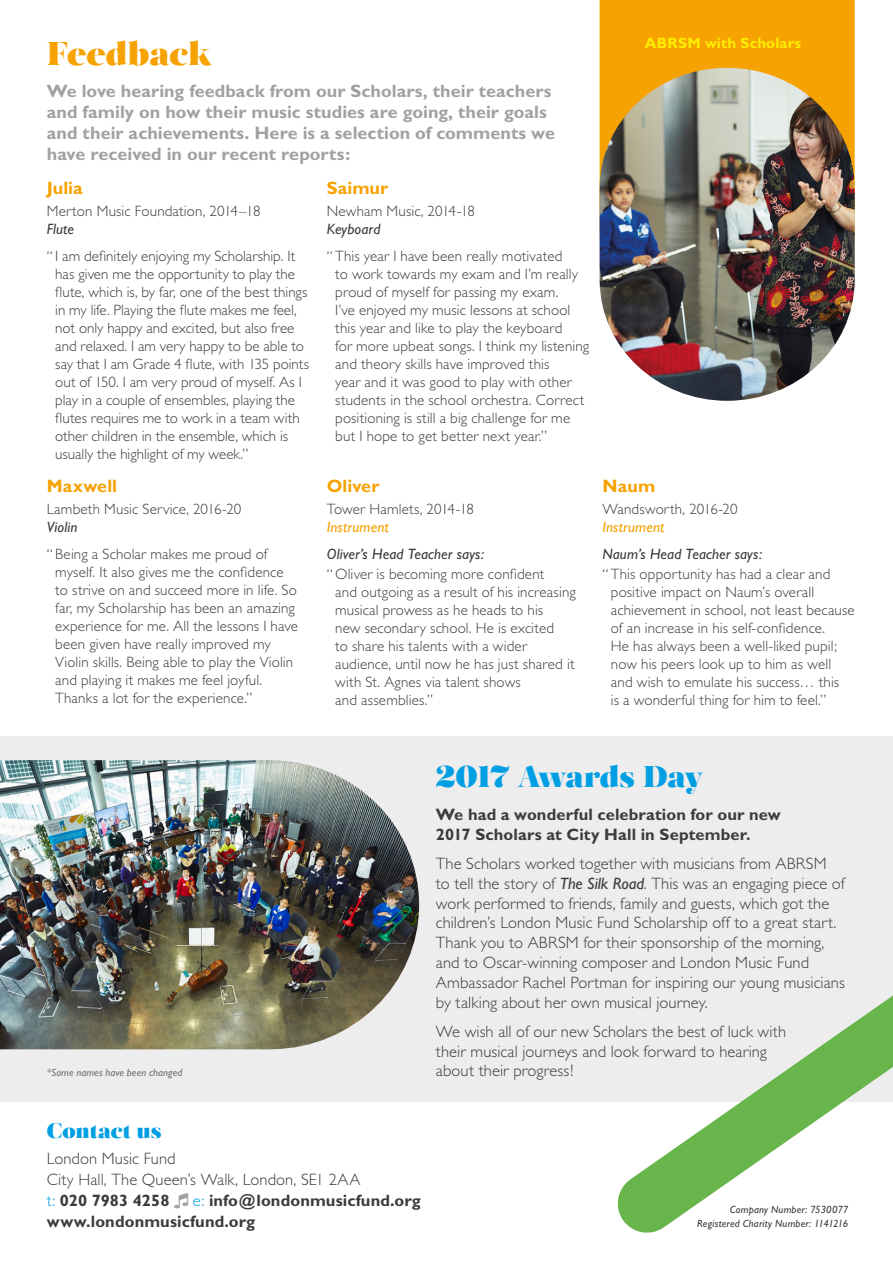
<style>
.page{position:relative;width:893px;height:1263px;background:#fff}
.page>*{position:absolute;margin:0;border:0;box-sizing:border-box;transform-origin:0 0}
.sub{font:33px "Salome";color:#f6a200}
.pull_out{font:30px "Salome";color:#009fe3}
.sub_sub{font:21px "Salome";color:#009fe3}
.pull_out-2{font:700 18px/21px "Gill Sans";color:#a2a1a1}
.case_study_name{font:700 18px "Gill Sans";letter-spacing:.005em;color:#f6a200}
.body{font:300 16.5px/20px "Gill Sans";letter-spacing:.005em;color:#3c3c3b}
.pull_out-3{font:700 16.5px/20px "Gill Sans";letter-spacing:.005em;color:#3c3c3b}
.body-2{font:700 16.5px/21px "Gill Sans";letter-spacing:.005em;color:#3c3c3b}
.body-3{font:300 15px/18px "Gill Sans";letter-spacing:.01em;color:#3c3c3b}
.body-4{font:italic 15px "Gill Sans";letter-spacing:.005em;color:#3c3c3b}
.case_study_name-2{font:700 15px "Gill Sans";letter-spacing:.015em;color:#ffed00}
.body-5{font:italic 10.5px/13.5px "Gill Sans";letter-spacing:.015em;color:#3c3c3b;text-align:right}
.body-6{font:italic 10.5px "Gill Sans";letter-spacing:.01em;color:#706f6f}
.s1{font-weight:400;font-style:italic}
.s2{font-weight:400;font-style:italic;color:#f6a200}
.s3{color:#009fe3}
.s4{font-weight:700}
.s5{font-weight:300;color:#009fe3}
</style>
<div class="page">
<div style="left:0;top:736px;width:893px;height:366px;background:#eeeded"></div>
<div style="left:600px;top:0;width:255px;height:68px;background:#f6a200"></div>
<img style="left:600px;top:68px;width:255px;height:333px">
<img style="left:0;top:760px;width:419px;height:289px">
<svg style="left:617px;top:995px;width:276px;height:238px"></svg>
<p class="sub" style="left:47px;top:32px;width:166px">Feedback</p>
<p class="pull_out-2" style="left:47px;top:81px;width:510px">We love hearing feedback from our Scholars, their teachers and family on how their music studies are going, their goals and their achievements. Here is a selection of comments we have received in our recent reports:</p>
<p class="case_study_name" style="left:47px;top:177px;width:38px">Julia</p>
<p class="body-3" style="left:47px;top:203px;width:215px">Merton Music Foundation, 2014–18<br><span class="s1">Flute</span></p>
<p class="body-3" style="left:55px;top:247px;width:255px;text-indent:-9px">“ I am definitely enjoying my Scholarship. It has given me the opportunity to play the flute, which is, by far, one of the best things in my life. Playing the flute makes me feel, not only happy and excited, but also free and relaxed. I am very happy to be able to say that I am Grade 4 flute, with 135 points out of 150. I am very proud of myself. As I play in a couple of ensembles, playing the flutes requires me to work in a team with other children in the ensemble, which is usually the highlight of my week.”</p>
<p class="case_study_name" style="left:47px;top:475px;width:72px">Maxwell</p>
<p class="body-3" style="left:47px;top:500px;width:196px">Lambeth Music Service, 2016-20<br><span class="s1">Violin</span></p>
<p class="body-3" style="left:55px;top:545px;width:244px;text-indent:-9px">“ Being a Scholar makes me proud of myself. It also gives me the confidence to strive on and succeed more in life. So far, my Scholarship has been an amazing experience for me. All the lessons I have been given have really improved my Violin skills. Being able to play the Violin and playing it makes me feel joyful.<br>Thanks a lot for the experience.”</p>
<p class="case_study_name" style="left:327px;top:177px;width:63px">Saimur</p>
<p class="body-3" style="left:327px;top:203px;width:150px">Newham Music, 2014-18<br><span class="s1">Keyboard</span></p>
<p class="body-3" style="left:335px;top:247px;width:256px;text-indent:-9px">“ This year I have been really motivated<br>to work towards my exam and I’m really proud of myself for passing my exam.<br>I’ve enjoyed my music lessons at school this year and like to play the keyboard<br>for more upbeat songs. I think my listening and theory skills have improved this<br>year and it was good to play with other students in the school orchestra. Correct positioning is still a big challenge for me but I hope to get better next year.”</p>
<p class="case_study_name" style="left:327px;top:475px;width:54px">Oliver</p>
<p class="body-3" style="left:327px;top:500px;width:149px">Tower Hamlets, 2014-18<br><span class="s2">Instrument</span></p>
<p class="body-4" style="left:327px;top:545px;width:159px">Oliver’s Head Teacher says:</p>
<p class="body-3" style="left:335px;top:565px;width:242px;text-indent:-9px">“ Oliver is becoming more confident<br>and outgoing as a result of his increasing musical prowess as he heads to his<br>new secondary school. He is excited<br>to share his talents with a wider audience, until now he has just shared it with St. Agnes via talent shows<br>and assemblies.”</p>
<p class="case_study_name-2" style="left:645px;top:34px;width:158px">ABRSM with Scholars</p>
<p class="case_study_name" style="left:602px;top:475px;width:54px">Naum</p>
<p class="body-3" style="left:602px;top:500px;width:137px">Wandsworth, 2016-20<br><span class="s2">Instrument</span></p>
<p class="body-4" style="left:602px;top:545px;width:161px">Naum’s Head Teacher says:</p>
<p class="body-3" style="left:611px;top:565px;width:245px;text-indent:-9px">“ This opportunity has had a clear and positive impact on Naum’s overall achievement in school, not least because of an increase in his self-confidence.<br>He has always been a well-liked pupil; now his peers look up to him as well and wish to emulate his success… this<br>is a wonderful thing for him to feel.”</p>
<p class="body-6" style="left:47px;top:1067px;width:137px">*Some names have been changed</p>
<p class="pull_out" style="left:436px;top:756px;width:269px">2017 Awards Day</p>
<p class="pull_out-3" style="left:436px;top:805px;width:346px">We had a wonderful celebration for our new<br>2017 Scholars at City Hall in September.</p>
<p class="body" style="left:436px;top:853px;width:410px">The Scholars worked together with musicians from ABRSM<br>to tell the story of <span class="s1">The Silk Road</span>. This was an engaging piece of work performed to friends, family and guests, which got the children’s London Music Fund Scholarship off to a great start.<br>Thank you to ABRSM for their sponsorship of the morning, and to Oscar-winning composer and London Music Fund Ambassador Rachel Portman for inspiring our young musicians by talking about her own musical journey.</p>
<p class="body" style="left:436px;top:1021px;width:352px">We wish all of our new Scholars the best of luck with their musical journeys and look forward to hearing about their progress!</p>
<p class="sub_sub" style="left:47px;top:1117px;width:116px">Contact us</p>
<p class="body" style="left:47px;top:1148px;width:315px;line-height:21px">London Music Fund<br>City Hall, The Queen’s Walk, London, SE1 2AA <span class="s3">t:</span> <span class="s4">020 7983 4258</span></p>
<p class="body-2" style="left:47px;top:1189px;width:376px;text-indent:146px"><span class="s5">e:</span> info@londonmusicfund.org www.londonmusicfund.org</p>
<p class="body-5" style="left:697px;top:1203px;width:153px">Company Number: 7530077<br>Registered Charity Number: 1141216</p>
</div>
